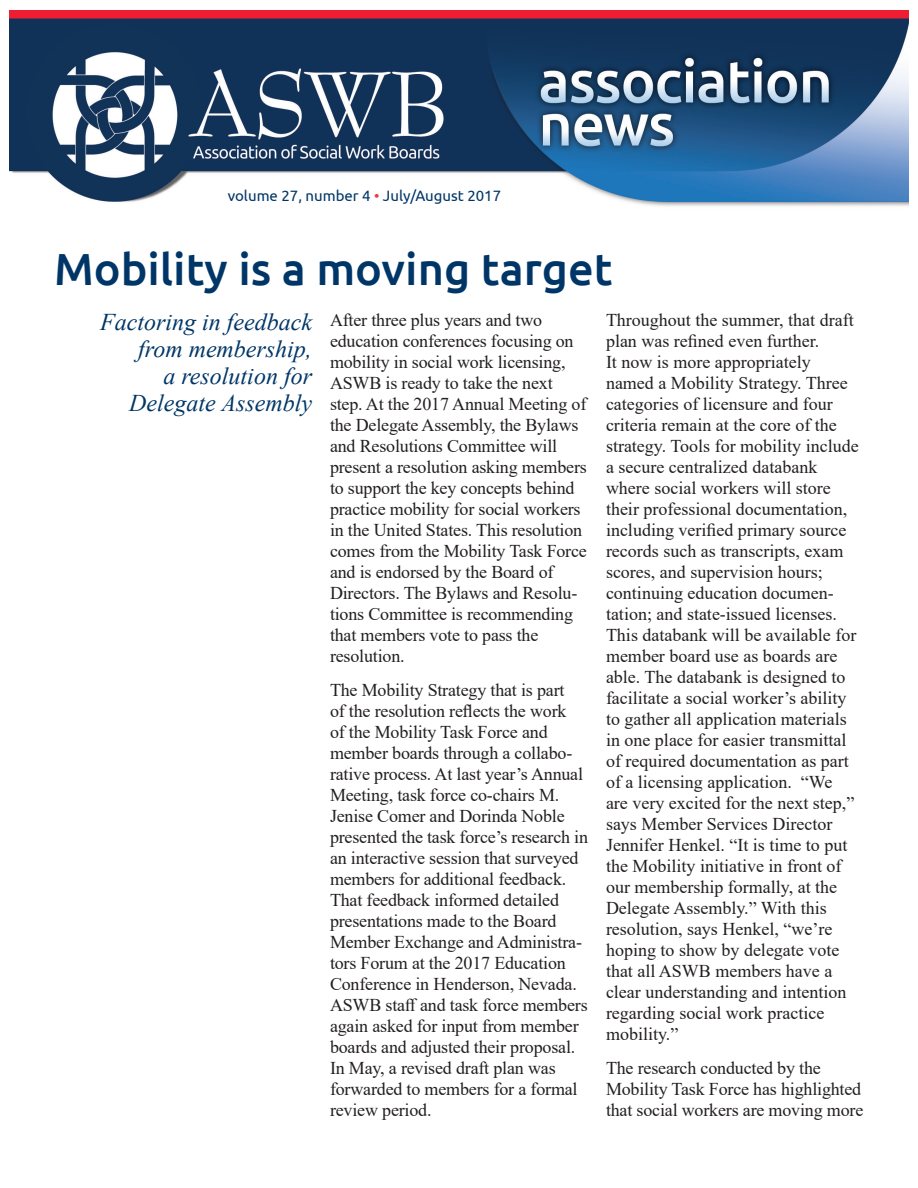
<style>
.page{position:relative;width:918px;height:1188px;background:#fff}
.page>*{position:absolute;margin:0;border:0;box-sizing:border-box;transform-origin:0 0}
.Headline{font:500 45px "Ubuntu";color:#003667}
.Subhead{font:italic 24px/27px "Times New Roman";color:#003667;text-align:right}
.t1{font:18px/21px "Times New Roman";letter-spacing:-.01em;color:#231f20}
.t2{font:15px "Ubuntu";color:#003667}
.s1{color:#ee3a41}
</style>
<div class="page">
<img style="left:9px;top:11px;width:900px;height:195px">
<p class="t2" style="left:228px;top:187px;width:275px">volume 27, number 4 <span class="s1">•</span> July/August 2017</p>
<p class="Headline" style="left:54px;top:241px;width:560px">Mobility is a moving target</p>
<p class="Subhead" style="left:100px;top:308px;width:213px">Factoring in feedback from membership,<br>a resolution for<br>Delegate Assembly</p>
<p class="t1" style="left:330px;top:309px;width:258px">After three plus years and two education conferences focusing on mobility in social work licensing,<br>ASWB is ready to take the next step. At the 2017 Annual Meeting of the Delegate Assembly, the Bylaws and Resolutions Committee will present a resolution asking members to support the key concepts behind practice mobility for social workers in the United States. This resolution comes from the Mobility Task Force and is endorsed by the Board of<br>Directors. The Bylaws and Resolu&shy;tions Committee is recommending that members vote to pass the resolution.</p>
<p class="t1" style="left:330px;top:679px;width:260px">The Mobility Strategy that is part<br>of the resolution reflects the work<br>of the Mobility Task Force and member boards through a collabo&shy;rative process. At last year’s Annual<br>Meeting, task force co-chairs M.<br>Jenise Comer and Dorinda Noble presented the task force’s research in an interactive session that surveyed members for additional feedback.<br>That feedback informed detailed presentations made to the Board<br>Member Exchange and Administra&shy;tors Forum at the 2017 Education<br>Conference in Henderson, Nevada.<br>ASWB staff and task force members again asked for input from member boards and adjusted their proposal.<br>In May, a revised draft plan was forwarded to members for a formal review period.</p>
<p class="t1" style="left:606px;top:309px;width:254px">Throughout the summer, that draft plan was refined even further.<br>It now is more appropriately named a Mobility Strategy. Three categories of licensure and four criteria remain at the core of the strategy. Tools for mobility include a secure centralized databank where social workers will store their professional documentation, including verified primary source records such as transcripts, exam scores, and supervision hours; continuing education documen&shy;tation; and state-issued licenses.<br>This databank will be available for member board use as boards are able. The databank is designed to facilitate a social worker’s ability to gather all application materials in one place for easier transmittal of required documentation as part of a licensing application. “We are very excited for the next step,” says Member Services Director<br>Jennifer Henkel. “It is time to put the Mobility initiative in front of our membership formally, at the<br>Delegate Assembly.” With this resolution, says Henkel, “we’re hoping to show by delegate vote that all ASWB members have a clear understanding and intention regarding social work practice mobility.”</p>
<p class="t1" style="left:606px;top:1057px;width:259px">The research conducted by the<br>Mobility Task Force has highlighted that social workers are moving more</p>
</div>
